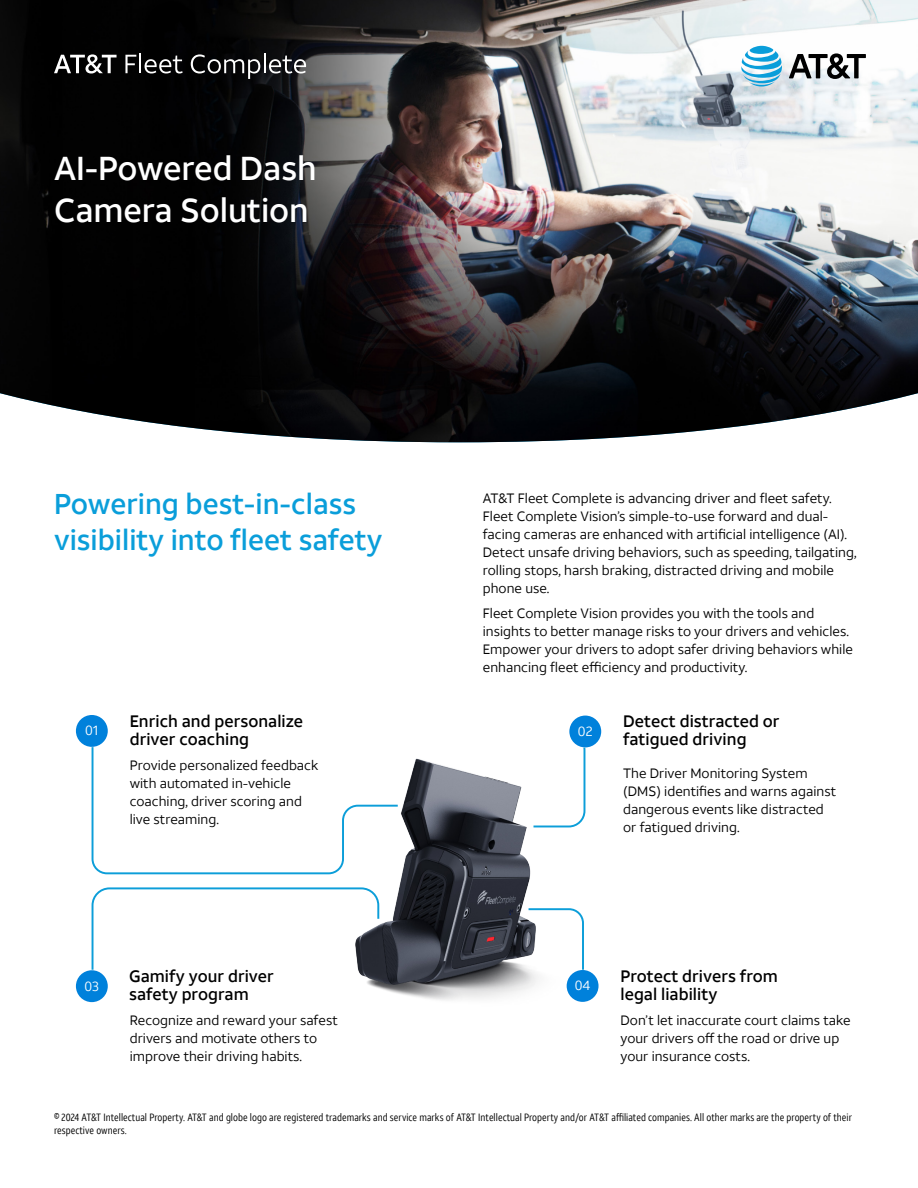
<style>
.page{position:relative;width:918px;height:1188px;background:#fff}
.page>*{position:absolute;margin:0;border:0;box-sizing:border-box;transform-origin:0 0}
.Heading_1__H1{font:500 33px/42px "ATT Aleck Sans";letter-spacing:-.005em;color:#fff}
.Heading_2__H2{font:500 28.5px/36px "ATT Aleck Sans";color:#0a9eda}
.Heading_3__H3{font:500 16.5px/18px "ATT Aleck Sans";letter-spacing:.005em;color:#000}
.Body_Copy__P{font:13.5px/18px "ATT Aleck Sans";letter-spacing:.005em;color:#000}
.Body_Copy__P-2{font:13.5px "ATT Aleck Sans";letter-spacing:.005em;color:#fff}
.Legal{font:10.5px/13.5px "ATT Aleck Cd";letter-spacing:.005em;color:#000}
</style>
<div class="page">
<div style="left:76px;top:715px;width:32px;height:32px;background:#0081db;border-radius:50%"></div>
<div style="left:76px;top:970px;width:32px;height:32px;background:#0081db;border-radius:50%"></div>
<div style="left:567px;top:970px;width:32px;height:32px;background:#0081db;border-radius:50%"></div>
<div style="left:569px;top:716px;width:32px;height:31px;background:#0081db;border-radius:50%"></div>
<img style="left:0;top:0;width:918px;height:442px">
<svg style="left:54px;top:54px;width:63px;height:20px"></svg>
<svg style="left:125px;top:55px;width:11px;height:18px"></svg>
<hr style="left:139px;top:53px;width:2px;height:20px;background:#fff">
<svg style="left:145px;top:56px;width:38px;height:17px"></svg>
<svg style="left:191px;top:54px;width:69px;height:25px;background:#343536"></svg>
<hr style="left:264px;top:53px;width:2px;height:20px;background:#fff">
<svg style="left:269px;top:56px;width:37px;height:17px"></svg>
<svg style="left:789px;top:53px;width:77px;height:26px"></svg>
<svg style="left:741px;top:46px;width:41px;height:41px"></svg>
<img style="left:359px;top:759px;width:180px;height:241px">
<svg style="left:532px;top:746px;width:54px;height:82px"></svg>
<svg style="left:91px;top:746px;width:309px;height:129px"></svg>
<svg style="left:91px;top:886px;width:289px;height:86px"></svg>
<svg style="left:527px;top:907px;width:58px;height:65px"></svg>
<h1 class="Heading_1__H1" style="left:54px;top:147px;width:264px">AI-Powered Dash<br>Camera Solution</h1>
<h2 class="Heading_2__H2" style="left:54px;top:486px;width:330px">Powering best-in-class visibility into fleet safety</h2>
<p class="Body_Copy__P" style="left:483px;top:489px;width:375px">AT&amp;T Fleet Complete is advancing driver and fleet safety.<br>Fleet Complete Vision’s simple-to-use forward and dual&shy;facing cameras are enhanced with artificial intelligence (AI).<br>Detect unsafe driving behaviors, such as speeding, tailgating, rolling stops, harsh braking, distracted driving and mobile phone use.</p>
<p class="Body_Copy__P" style="left:483px;top:604px;width:372px">Fleet Complete Vision provides you with the tools and insights to better manage risks to your drivers and vehicles.<br>Empower your drivers to adopt safer driving behaviors while enhancing fleet efficiency and productivity.</p>
<p class="Body_Copy__P-2" style="left:85px;top:722px;width:15px">01</p>
<h3 class="Heading_3__H3" style="left:130px;top:712px;width:175px">Enrich and personalize driver coaching</h3>
<p class="Body_Copy__P" style="left:130px;top:756px;width:190px">Provide personalized feedback with automated in-vehicle coaching, driver scoring and live streaming.</p>
<p class="Body_Copy__P-2" style="left:85px;top:978px;width:16px">03</p>
<h3 class="Heading_3__H3" style="left:129px;top:967px;width:146px">Gamify your driver safety program</h3>
<p class="Body_Copy__P" style="left:130px;top:1011px;width:210px">Recognize and reward your safest drivers and motivate others to improve their driving habits.</p>
<p class="Body_Copy__P-2" style="left:578px;top:723px;width:16px">02</p>
<h3 class="Heading_3__H3" style="left:623px;top:712px;width:158px">Detect distracted or fatigued driving</h3>
<p class="Body_Copy__P" style="left:623px;top:764px;width:214px">The Driver Monitoring System (DMS) identifies and warns against dangerous events like distracted or fatigued driving.</p>
<p class="Body_Copy__P-2" style="left:575px;top:977px;width:17px">04</p>
<h3 class="Heading_3__H3" style="left:620px;top:967px;width:159px">Protect drivers from legal liability</h3>
<p class="Body_Copy__P" style="left:620px;top:1011px;width:232px">Don’t let inaccurate court claims take your drivers off the road or drive up your insurance costs.</p>
<p class="Legal" style="left:54px;top:1110px;width:800px">© 2024 AT&amp;T Intellectual Property. AT&amp;T and globe logo are registered trademarks and service marks of AT&amp;T Intellectual Property and/or AT&amp;T affiliated companies. All other marks are the property of their respective owners.</p>
</div>
